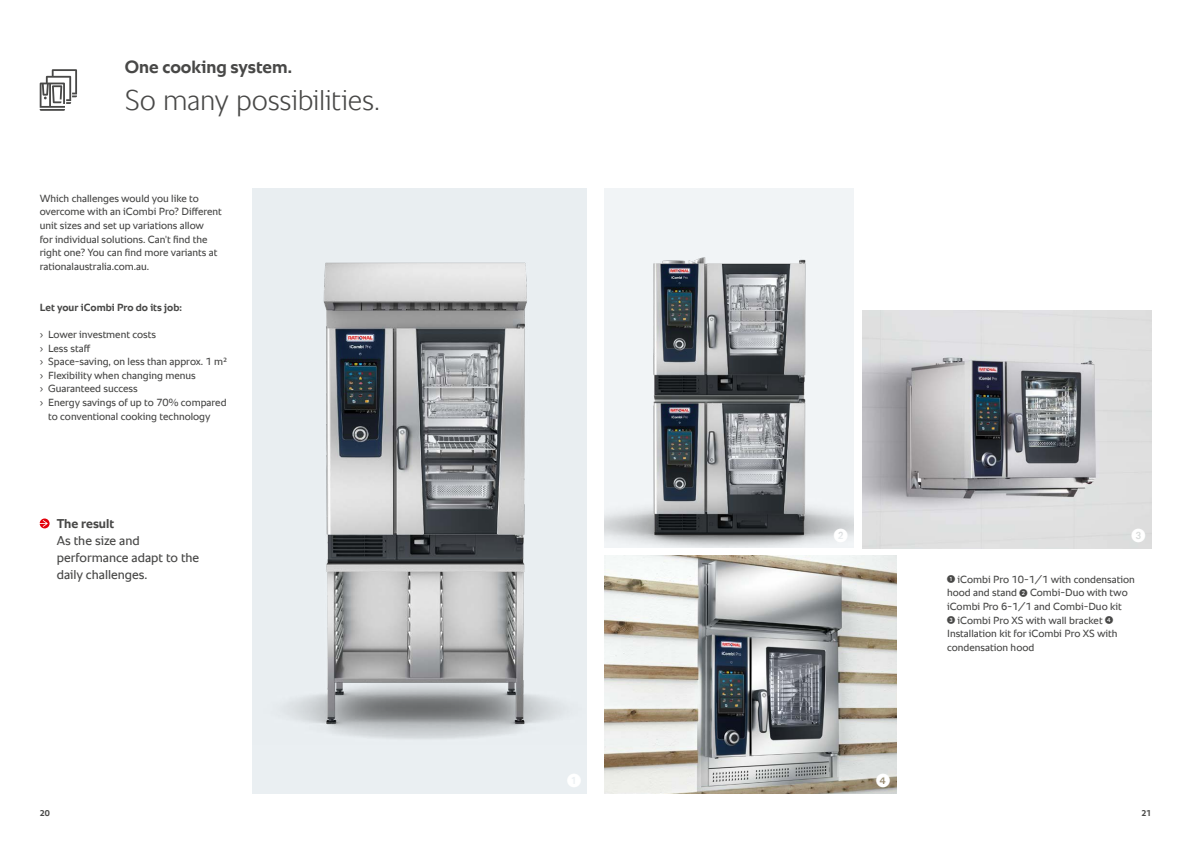
<style>
.page{position:relative;width:1191px;height:842px;background:#fff}
.page>*{position:absolute;margin:0;border:0;box-sizing:border-box;transform-origin:0 0}
.t1{font:300 29px "RATIONAL Sans TT";letter-spacing:-.01em;color:#484847}
.t2{font:700 18px "RATIONAL Sans TT";color:#484847}
.t3{font:14px "European Pi One";color:#fff}
.t4{font:13px/17px "RATIONAL Sans TT";color:#484847}
.t5{font:700 13px "RATIONAL Sans TT";color:#484847}
.t6{font:10.5px/13.6px "RATIONAL Sans TT";color:#484847}
.t7{font:700 10.5px "RATIONAL Sans TT";letter-spacing:.005em;color:#484847}
.t8{font:700 8.5px "RATIONAL Sans TT";color:#484847}
.s1{font-family:"European Pi One";font-size:8px}
</style>
<div class="page">
<img style="left:604px;top:188px;width:249px;height:360px">
<div style="left:252px;top:188px;width:335px;height:606px;background:#eaeff2"></div>
<img style="left:286px;top:262px;width:278px;height:477px">
<img style="left:862px;top:311px;width:289px;height:238px">
<img style="left:604px;top:556px;width:292px;height:238px">
<svg style="left:40px;top:518px;width:10px;height:10px"></svg>
<svg style="left:40px;top:69px;width:37px;height:42px"></svg>
<h2 class="t2" style="left:125px;top:53px;width:169px">One cooking system.</h2>
<h1 class="t1" style="left:125px;top:79px;width:257px">So many possibilities.</h1>
<p class="t6" style="left:40px;top:192px;width:184px">Which challenges would you like to overcome with an iCombi Pro? Different unit sizes and set up variations allow<br>for individual solutions. Can't find the right one? You can find more variants at rationalaustralia.com.au.</p>
<p class="t7" style="left:40px;top:300px;width:144px">Let your iCombi Pro do its job:</p>
<p class="t6" style="left:40px;top:328px;width:118px">› Lower investment costs</p>
<p class="t6" style="left:40px;top:341px;width:52px">› Less staff</p>
<p class="t6" style="left:40px;top:355px;width:189px">› Space-saving, on less than approx. 1 m2</p>
<p class="t6" style="left:40px;top:368px;width:158px">› Flexibility when changing menus</p>
<p class="t6" style="left:40px;top:382px;width:100px">› Guaranteed success</p>
<p class="t6" style="left:40px;top:396px;width:188px">› Energy savings of up to 70% compared</p>
<p class="t6" style="left:48px;top:409px;width:164px">to conventional cooking technology</p>
<p class="t5" style="left:57px;top:515px;width:59px">The result</p>
<p class="t4" style="left:57px;top:533px;width:144px">As the size and performance adapt to the daily challenges.</p>
<h3 class="t3" style="left:833px;top:528px;width:15px">2</h3>
<h3 class="t3" style="left:567px;top:773px;width:15px">1</h3>
<h3 class="t3" style="left:876px;top:773px;width:15px">4</h3>
<h3 class="t3" style="left:1131px;top:528px;width:15px">3</h3>
<p class="t6" style="left:947px;top:572px;width:189px"><span class="s1">1</span> iCombi Pro 10-1/1 with condensation hood and stand <span class="s1">2</span> Combi-Duo with two iCombi Pro 6-1/1 and Combi-Duo kit<br><span class="s1">3</span> iCombi Pro XS with wall bracket <span class="s1">4<br></span>Installation kit for iCombi Pro XS with condensation hood</p>
<p class="t8" style="left:40px;top:807px;width:12px">20</p>
<p class="t8" style="left:1141px;top:807px;width:11px">21</p>
</div>
